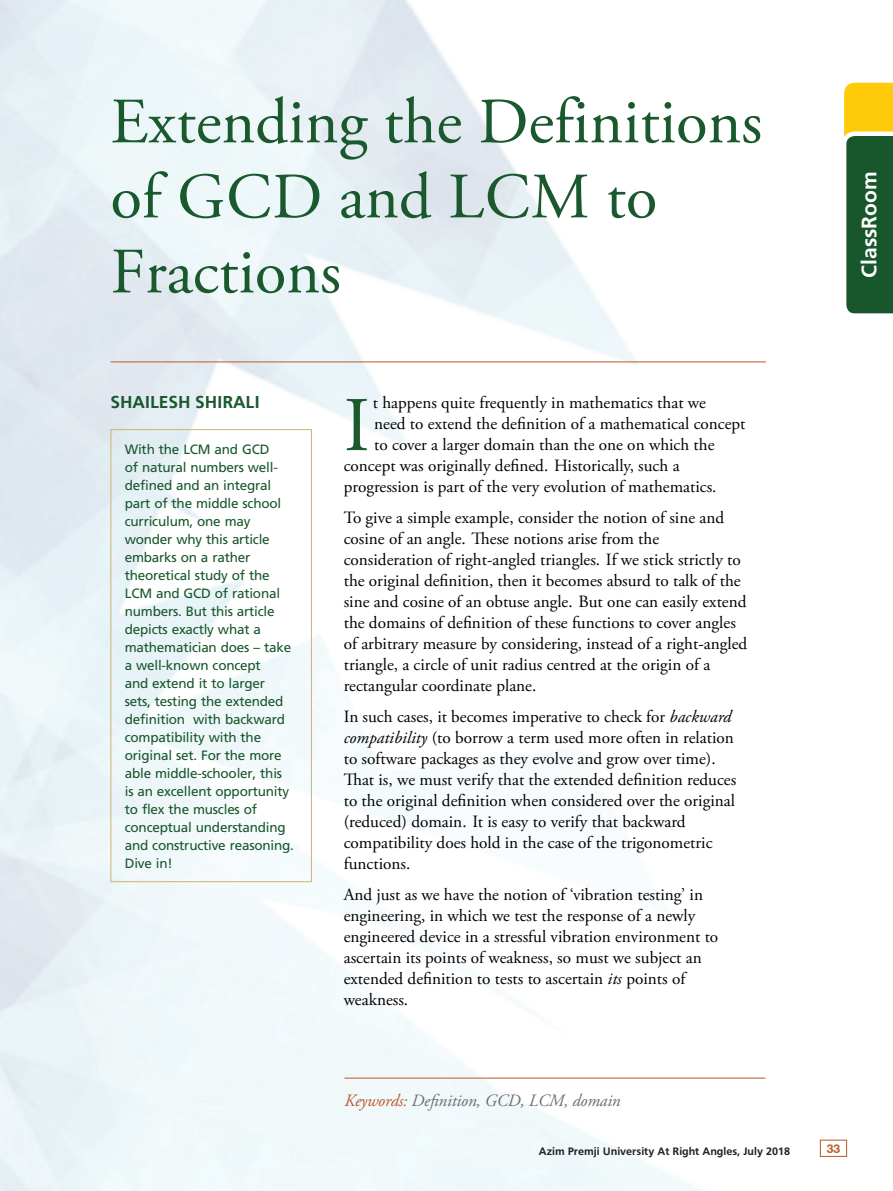
<style>
.page{position:relative;width:893px;height:1191px;background:#fff}
.page>*{position:absolute;margin:0;border:0;box-sizing:border-box;transform-origin:0 0}
.t1{font:77.1px "Adobe Garamond Pro";color:#1a582d}
.ArtTit{font:64.5px/75px "Adobe Garamond Pro";color:#1a582d}
.t2{font:700 21px "Frutiger";color:#fff}
.ArtAut{font:700 18px "Frutiger";letter-spacing:-.01em;color:#1a582d}
.t3{font:17.25px/20.9px "Adobe Garamond Pro";color:#000}
.KW{font:italic 17.25px "Adobe Garamond Pro";letter-spacing:-.01em;color:#6c6d70}
.ArtIntro{font:13.5px/18px "Frutiger";letter-spacing:-.015em;color:#17572b}
.t4{font:700 12px "Helvetica Neue CE";color:#b95929}
.t5{font:700 11.25px "Frutiger";color:#231f20}
.s1{font-style:italic}
.s2{color:#b95929}
</style>
<div class="page">
<div style="left:820px;top:1139px;width:27px;height:17px;border:1px solid #b95929"></div>
<svg style="left:844px;top:83px;width:49px;height:231px;background:#557931"></svg>
<hr style="left:344px;top:1077px;width:421px;height:1px;background:#b95929">
<hr style="left:111px;top:361px;width:655px;height:1px;background:#b95929">
<div style="left:111px;top:429px;width:201px;height:453px;border:1px solid #c9b675"></div>
<p class="ArtTit" style="left:111px;top:87px;width:653px">Extending the Definitions of GCD and LCM to<br>Fractions</p>
<p class="t2" style="left:857px;top:278px;width:108px;rotate:-90deg">ClassRoom</p>
<p class="ArtAut" style="left:111px;top:392px;width:151px">SHAILESH SHIRALI</p>
<p class="ArtIntro" style="left:125px;top:440px;width:171px">With the LCM and GCD<br>of natural numbers well&shy;defined and an integral part of the middle school curriculum, one may wonder why this article embarks on a rather theoretical study of the<br>LCM and GCD of rational numbers. But this article depicts exactly what a mathematician does – take a well-known concept<br>and extend it to larger sets, testing the extended definition with backward compatibility with the original set. For the more able middle-schooler, this is an excellent opportunity to flex the muscles of conceptual understanding and constructive reasoning.<br>Dive in!</p>
<p class="t1" style="left:344px;top:379px;width:28px">I</p>
<p class="t3" style="left:373px;top:393px;width:335px">t happens quite frequently in mathematics that we</p>
<p class="t3" style="left:374px;top:414px;width:373px">need to extend the definition of a mathematical concept</p>
<p class="t3" style="left:374px;top:435px;width:342px">to cover a larger domain than the one on which the</p>
<p class="t3" style="left:344px;top:455px;width:337px">concept was originally defined. Historically, such a</p>
<p class="t3" style="left:344px;top:476px;width:374px">progression is part of the very evolution of mathematics.</p>
<p class="t3" style="left:344px;top:508px;width:405px">To give a simple example, consider the notion of sine and cosine of an angle. These notions arise from the consideration of right-angled triangles. If we stick strictly to the original definition, then it becomes absurd to talk of the sine and cosine of an obtuse angle. But one can easily extend the domains of definition of these functions to cover angles of arbitrary measure by considering, instead of a right-angled triangle, a circle of unit radius centred at the origin of a rectangular coordinate plane.</p>
<p class="t3" style="left:344px;top:706px;width:394px">In such cases, it becomes imperative to check for <span class="s1">backward compatibility</span> (to borrow a term used more often in relation to software packages as they evolve and grow over time).<br>That is, we must verify that the extended definition reduces to the original definition when considered over the original (reduced) domain. It is easy to verify that backward compatibility does hold in the case of the trigonometric functions.</p>
<p class="t3" style="left:344px;top:884px;width:376px">And just as we have the notion of ‘vibration testing’ in engineering, in which we test the response of a newly engineered device in a stressful vibration environment to ascertain its points of weakness, so must we subject an extended definition to tests to ascertain <span class="s1">its</span> points of weakness.</p>
<p class="KW" style="left:344px;top:1090px;width:278px"><span class="s2">Keywords:</span> Definition, GCD, LCM, domain</p>
<p class="t5" style="left:539px;top:1144px;width:253px">Azim Premji University At Right Angles, July 2018</p>
<p class="t4" style="left:827px;top:1140px;width:15px">33</p>
</div>
